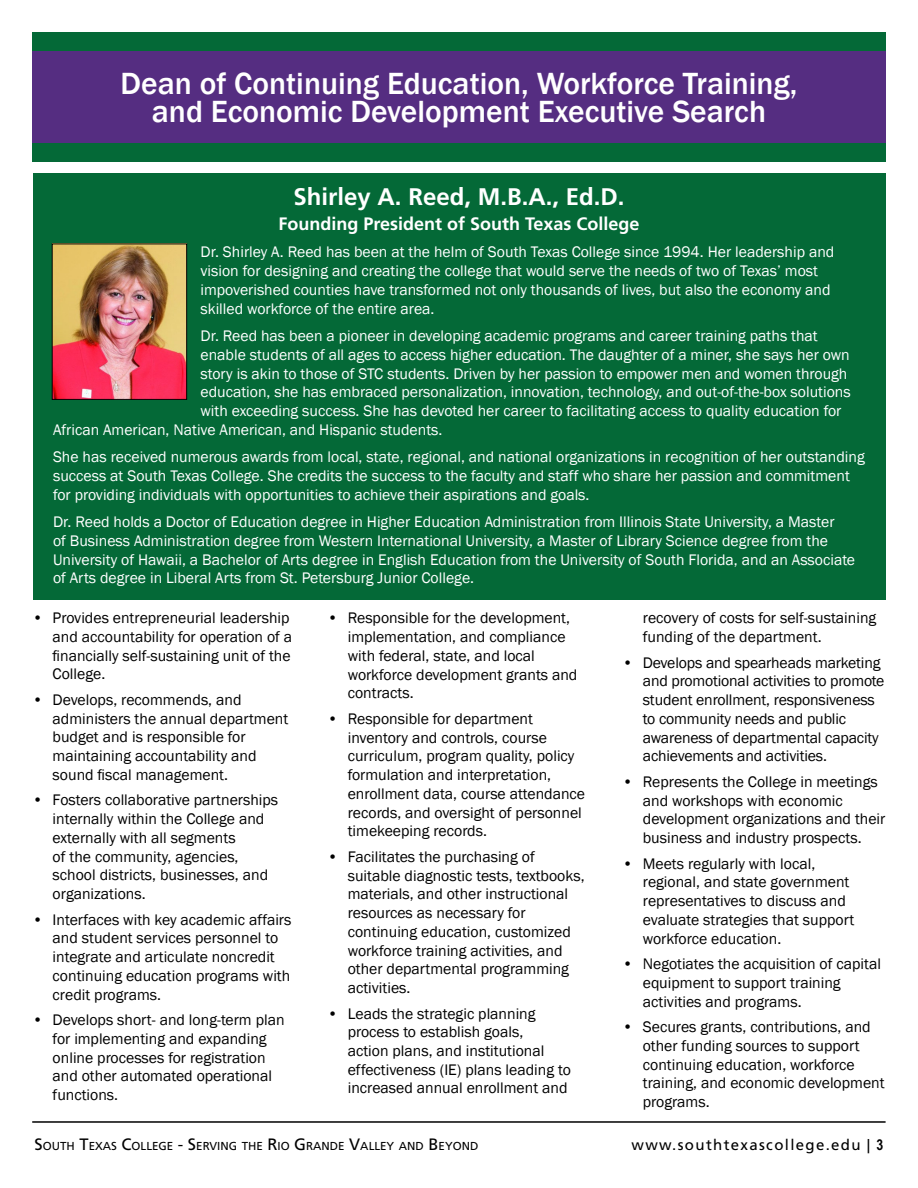
<style>
.page{position:relative;width:918px;height:1188px;background:#fff}
.page>*{position:absolute;margin:0;border:0;box-sizing:border-box;transform-origin:0 0}
.t1{font:500 31.5px/28.5px "Franklin Gothic";color:#fff;text-align:center}
.t2{font:700 24px "Frutiger";color:#fff}
.t3{font:700 18px "Frutiger";color:#fff}
.t4{font:15.75px/18.8px "Franklin Gothic";color:#000}
.t5{font:15.75px/18.8px "Franklin Gothic";color:#fff}
.t6{font:15px "Frutiger";letter-spacing:.09em;color:#000}
.t7{font:11.55px "Frutiger";color:#000}
.s1{font-size:16.5px}
.s2{font-family:"Arial Narrow";font-weight:700}
</style>
<div class="page">
<hr style="left:32px;top:1121px;width:854px;height:2px;background:#000">
<div style="left:32px;top:51px;width:854px;height:92px;background:#552d81"></div>
<div style="left:32px;top:32px;width:854px;height:19px;background:#046937"></div>
<div style="left:32px;top:144px;width:854px;height:18px;background:#046937"></div>
<div style="left:33px;top:173px;width:852px;height:427px;background:#046937"></div>
<img style="left:54px;top:246px;width:131px;height:152px">
<div style="left:52px;top:244px;width:135px;height:156px;border:1px solid #000"></div>
<h1 class="t1" style="left:121px;top:69px;width:678px">Dean of Continuing Education, Workforce Training, and Economic Development Executive Search</h1>
<h2 class="t2" style="left:294px;top:182px;width:332px">Shirley A. Reed, M.B.A., Ed.D.</h2>
<p class="t3" style="left:279px;top:214px;width:362px">Founding President of South Texas College</p>
<p class="t5" style="left:201px;top:243px;width:635px">Dr. Shirley A. Reed has been at the helm of South Texas College since 1994. Her leadership and vision for designing and creating the college that would serve the needs of two of Texas’ most impoverished counties have transformed not only thousands of lives, but also the economy and skilled workforce of the entire area.</p>
<p class="t5" style="left:201px;top:327px;width:619px">Dr. Reed has been a pioneer in developing academic programs and career training paths that</p>
<p class="t5" style="left:201px;top:346px;width:651px">enable students of all ages to access higher education. The daughter of a miner, she says her own</p>
<p class="t5" style="left:201px;top:364px;width:648px">story is akin to those of STC students. Driven by her passion to empower men and women through</p>
<p class="t5" style="left:201px;top:383px;width:652px">education, she has embraced personalization, innovation, technology, and out-of-the-box solutions</p>
<p class="t5" style="left:201px;top:402px;width:642px">with exceeding success. She has devoted her career to facilitating access to quality education for</p>
<p class="t5" style="left:53px;top:420px;width:391px">African American, Native American, and Hispanic students.</p>
<p class="t5" style="left:53px;top:448px;width:813px">She has received numerous awards from local, state, regional, and national organizations in recognition of her outstanding success at South Texas College. She credits the success to the faculty and staff who share her passion and commitment for providing individuals with opportunities to achieve their aspirations and goals.</p>
<p class="t5" style="left:53px;top:513px;width:804px">Dr. Reed holds a Doctor of Education degree in Higher Education Administration from Illinois State University, a Master<br>of Business Administration degree from Western International University, a Master of Library Science degree from the University of Hawaii, a Bachelor of Arts degree in English Education from the University of South Florida, and an Associate of Arts degree in Liberal Arts from St. Petersburg Junior College.</p>
<p class="t4" style="left:348px;top:609px;width:231px;text-indent:-20px">• Responsible for the development, implementation, and compliance with federal, state, and local workforce development grants and contracts.</p>
<p class="t4" style="left:348px;top:710px;width:239px;text-indent:-20px">• Responsible for department inventory and controls, course curriculum, program quality, policy formulation and interpretation, enrollment data, course attendance records, and oversight of personnel timekeeping records.</p>
<p class="t4" style="left:348px;top:848px;width:238px;text-indent:-20px">• Facilitates the purchasing of suitable diagnostic tests, textbooks, materials, and other instructional resources as necessary for continuing education, customized workforce training activities, and other departmental programming activities.</p>
<p class="t4" style="left:348px;top:1004px;width:225px;text-indent:-20px">• Leads the strategic planning process to establish goals,<br>action plans, and institutional effectiveness (IE) plans leading to increased annual enrollment and</p>
<p class="t4" style="left:643px;top:609px;width:235px">recovery of costs for self-sustaining funding of the department.</p>
<p class="t4" style="left:643px;top:653px;width:243px;text-indent:-20px">• Develops and spearheads marketing and promotional activities to promote student enrollment, responsiveness to community needs and public awareness of departmental capacity achievements and activities.</p>
<p class="t4" style="left:643px;top:773px;width:244px;text-indent:-20px">• Represents the College in meetings and workshops with economic development organizations and their business and industry prospects.</p>
<p class="t4" style="left:643px;top:854px;width:213px;text-indent:-20px">• Meets regularly with local, regional, and state government representatives to discuss and evaluate strategies that support workforce education.</p>
<p class="t4" style="left:643px;top:955px;width:240px;text-indent:-20px">• Negotiates the acquisition of capital equipment to support training activities and programs.</p>
<p class="t4" style="left:643px;top:1018px;width:243px;text-indent:-20px">• Secures grants, contributions, and other funding sources to support continuing education, workforce training, and economic development programs.</p>
<p class="t4" style="left:53px;top:609px;width:241px;text-indent:-20px">• Provides entrepreneurial leadership and accountability for operation of a financially self-sustaining unit of the<br>College.</p>
<p class="t4" style="left:53px;top:691px;width:237px;text-indent:-20px">• Develops, recommends, and administers the annual department budget and is responsible for maintaining accountability and sound fiscal management.</p>
<p class="t4" style="left:53px;top:791px;width:227px;text-indent:-20px">• Fosters collaborative partnerships internally within the College and externally with all segments<br>of the community, agencies, school districts, businesses, and organizations.</p>
<p class="t4" style="left:53px;top:910px;width:240px;text-indent:-20px">• Interfaces with key academic affairs and student services personnel to integrate and articulate noncredit continuing education programs with credit programs.</p>
<p class="t4" style="left:53px;top:1011px;width:233px;text-indent:-20px">• Develops short- and long-term plan for implementing and expanding online processes for registration and other automated operational functions.</p>
<p class="t7" style="left:35px;top:1140px;width:445px"><span class="s1">S</span>OUTH <span class="s1">T</span>EXAS <span class="s1">C</span>OLLEGE <span class="s1">- S</span>ERVING THE <span class="s1">R</span>IO <span class="s1">G</span> RANDE <span class="s1">V</span>ALLEY AND <span class="s1">B</span>EYOND</p>
<p class="t6" style="left:632px;top:1136px;width:253px">www.southtexascollege.edu <span class="s2">| 3</span></p>
</div>
